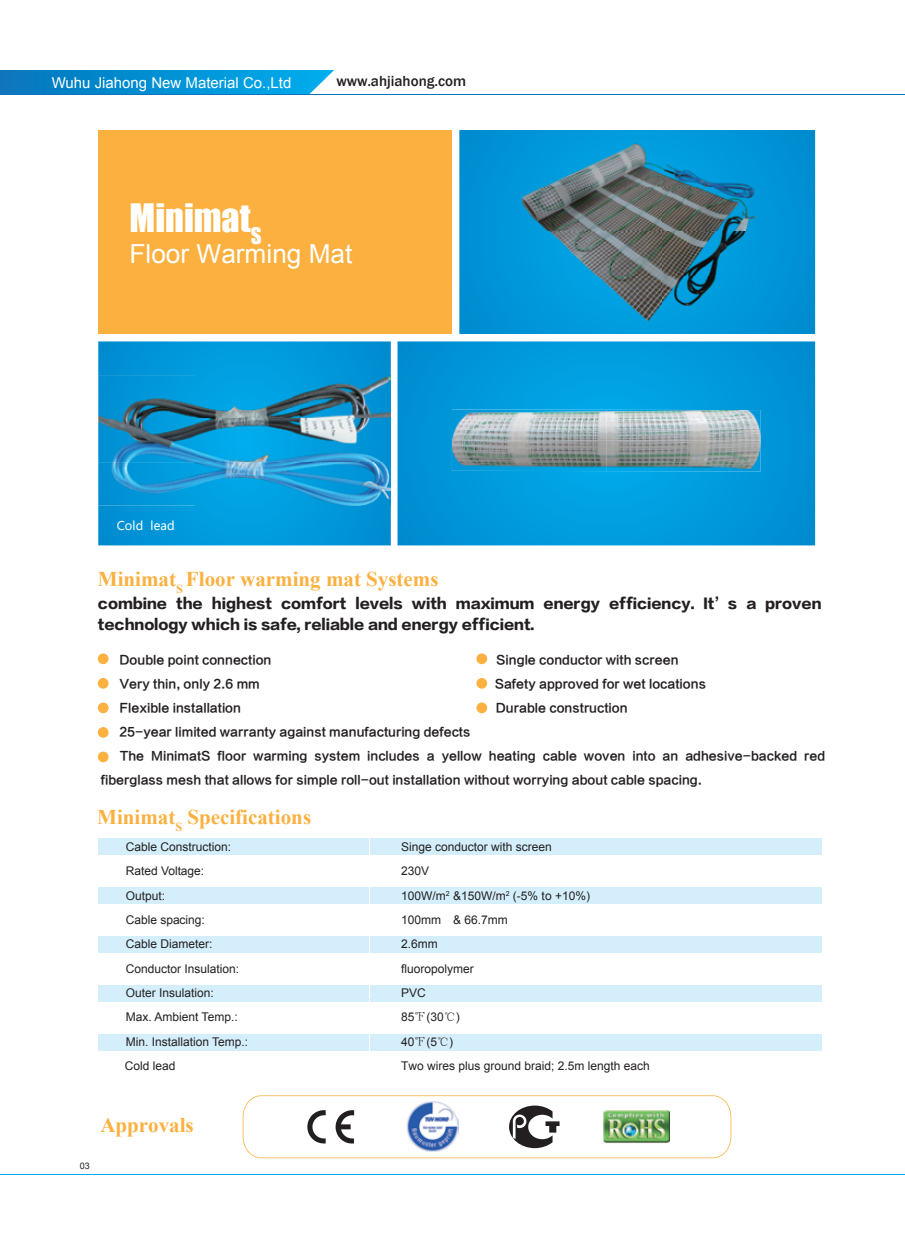
<style>
.page{position:relative;width:905px;height:1235px;background:#fff}
.page>*{position:absolute;margin:0;border:0;box-sizing:border-box;transform-origin:0 0}
.t1{font:36px "Impact";color:#fff}
.t2{font:26.25px "Arial";color:#fff}
.t3{font:700 21px "Times New Roman";color:#fbb03f}
.t4{font:15px "Arial";color:#fff}
.t5{font:500 15px "Franklin Gothic";color:#231f20}
.t6{font:13.5px/21px "FZLTTHJW GB1 0";color:#231f20}
.t7{font:12px/24px "FZLTCHJW GB1 0";color:#231f20}
.t8{font:12px "Arial";color:#231f20}
.t9{font:12px "Microsoft Ya Hei";color:#fff}
.t10{font:9px "Arial";color:#231f20}
.s1{font-family:"Sim Sun"}
</style>
<div class="page">
<svg style="left:0;top:70px;width:334px;height:24px;background:#0a94d5"></svg>
<hr style="left:0;top:94px;width:905px;height:1px;background:#1074bc">
<hr style="left:0;top:1174px;width:905px;height:1px;background:#00aeef">
<div style="left:98px;top:838px;width:723px;height:17px;background:#d4effb"></div>
<div style="left:98px;top:887px;width:723px;height:17px;background:#d4effb"></div>
<div style="left:98px;top:936px;width:723px;height:16px;background:#d4effb"></div>
<div style="left:98px;top:985px;width:723px;height:16px;background:#d4effb"></div>
<div style="left:98px;top:1033px;width:723px;height:17px;background:#d4effb"></div>
<svg style="left:369px;top:838px;width:1px;height:212px"></svg>
<div style="left:98px;top:130px;width:354px;height:204px;background:#fbb03f"></div>
<svg style="left:98px;top:341px;width:293px;height:204px;background:#0297d9"></svg>
<svg style="left:397px;top:341px;width:418px;height:204px;background:#0198da"></svg>
<div style="left:459px;top:130px;width:356px;height:204px;background:#0093d6"></div>
<div style="left:98px;top:653px;width:11px;height:11px;background:#fbb03f;border-radius:50%"></div>
<div style="left:98px;top:678px;width:11px;height:10px;background:#fbb03f;border-radius:50%"></div>
<div style="left:98px;top:702px;width:11px;height:11px;background:#fbb03f;border-radius:50%"></div>
<div style="left:476px;top:653px;width:11px;height:11px;background:#fbb03f;border-radius:50%"></div>
<div style="left:476px;top:678px;width:11px;height:10px;background:#fbb03f;border-radius:50%"></div>
<div style="left:476px;top:702px;width:11px;height:11px;background:#fbb03f;border-radius:50%"></div>
<div style="left:98px;top:727px;width:11px;height:10px;background:#fbb03f;border-radius:50%"></div>
<div style="left:98px;top:751px;width:11px;height:11px;background:#fbb03f;border-radius:50%"></div>
<img style="left:452px;top:409px;width:308px;height:62px">
<img style="left:98px;top:376px;width:293px;height:129px">
<svg style="left:243px;top:1095px;width:488px;height:63px"></svg>
<img style="left:602px;top:1110px;width:68px;height:33px">
<img style="left:407px;top:1101px;width:51px;height:51px">
<img style="left:522px;top:143px;width:234px;height:178px">
<p class="t4" style="left:52px;top:73px;width:241px">Wuhu Jiahong New Material Co.,Ltd</p>
<p class="t5" style="left:336px;top:71px;width:131px">www.ahjiahong.com</p>
<h1 class="t1" style="left:129px;top:190px;width:134px">Minimat<sub>S</sub></h1>
<h2 class="t2" style="left:129px;top:237px;width:224px">Floor Warming Mat</h2>
<p class="t9" style="left:117px;top:518px;width:59px">Cold lead</p>
<h3 class="t3" style="left:98px;top:565px;width:342px">Minimat<sub>S</sub> Floor warming mat Systems</h3>
<p class="t6" style="left:98px;top:593px;width:725px">combine the highest comfort levels with maximum energy efficiency. It’s a proven technology which is safe, reliable and energy efficient.</p>
<p class="t7" style="left:101px;top:648px;width:172px">· Double point connection</p>
<p class="t7" style="left:477px;top:648px;width:202px">· Single conductor with screen</p>
<p class="t7" style="left:101px;top:672px;width:161px">· Very thin, only 2.6 mm</p>
<p class="t7" style="left:476px;top:672px;width:231px">· Safety approved for wet locations</p>
<p class="t7" style="left:101px;top:696px;width:142px">· Flexible installation</p>
<p class="t7" style="left:477px;top:696px;width:152px">· Durable construction</p>
<p class="t7" style="left:101px;top:720px;width:726px">· 25-year limited warranty against manufacturing defects<br>· The MinimatS floor warming system includes a yellow heating cable woven into an adhesive-backed red fiberglass mesh that allows for simple roll-out installation without worrying about cable spacing.</p>
<h3 class="t3" style="left:97px;top:803px;width:215px">Minimat<sub>S</sub> Specifications</h3>
<p class="t8" style="left:126px;top:839px;width:107px">Cable Construction:</p>
<p class="t8" style="left:401px;top:839px;width:152px">Singe conductor with screen</p>
<p class="t8" style="left:126px;top:863px;width:80px">Rated Voltage:</p>
<p class="t8" style="left:401px;top:863px;width:29px">230V</p>
<p class="t8" style="left:126px;top:887px;width:41px">Output:</p>
<p class="t8" style="left:401px;top:887px;width:190px">100W/m<sup>2</sup> &amp;150W/m<sup>2</sup> (-5% to +10%)</p>
<p class="t8" style="left:126px;top:912px;width:81px">Cable spacing:</p>
<p class="t8" style="left:401px;top:912px;width:108px">100mm &amp; 66.7mm</p>
<p class="t8" style="left:126px;top:936px;width:88px">Cable Diameter:</p>
<p class="t8" style="left:401px;top:936px;width:38px">2.6mm</p>
<p class="t8" style="left:126px;top:960px;width:115px">Conductor Insulation:</p>
<p class="t8" style="left:401px;top:960px;width:74px">fluoropolymer</p>
<p class="t8" style="left:126px;top:984px;width:89px">Outer Insulation:</p>
<p class="t8" style="left:401px;top:984px;width:26px">PVC</p>
<p class="t8" style="left:126px;top:1009px;width:113px">Max. Ambient Temp.:</p>
<p class="t8" style="left:401px;top:1009px;width:60px">85<span class="s1">℉</span>(30<span class="s1">℃</span>)</p>
<p class="t8" style="left:126px;top:1033px;width:124px">Min. Installation Temp.:</p>
<p class="t8" style="left:401px;top:1033px;width:53px">40<span class="s1">℉</span>(5<span class="s1">℃</span>)</p>
<p class="t8" style="left:125px;top:1058px;width:52px">Cold lead</p>
<p class="t8" style="left:401px;top:1058px;width:250px">Two wires plus ground braid; 2.5m length each</p>
<p class="t10" style="left:80px;top:1160px;width:12px">03</p>
<h3 class="t3" style="left:100px;top:1110px;width:95px">Approvals</h3>
</div>
